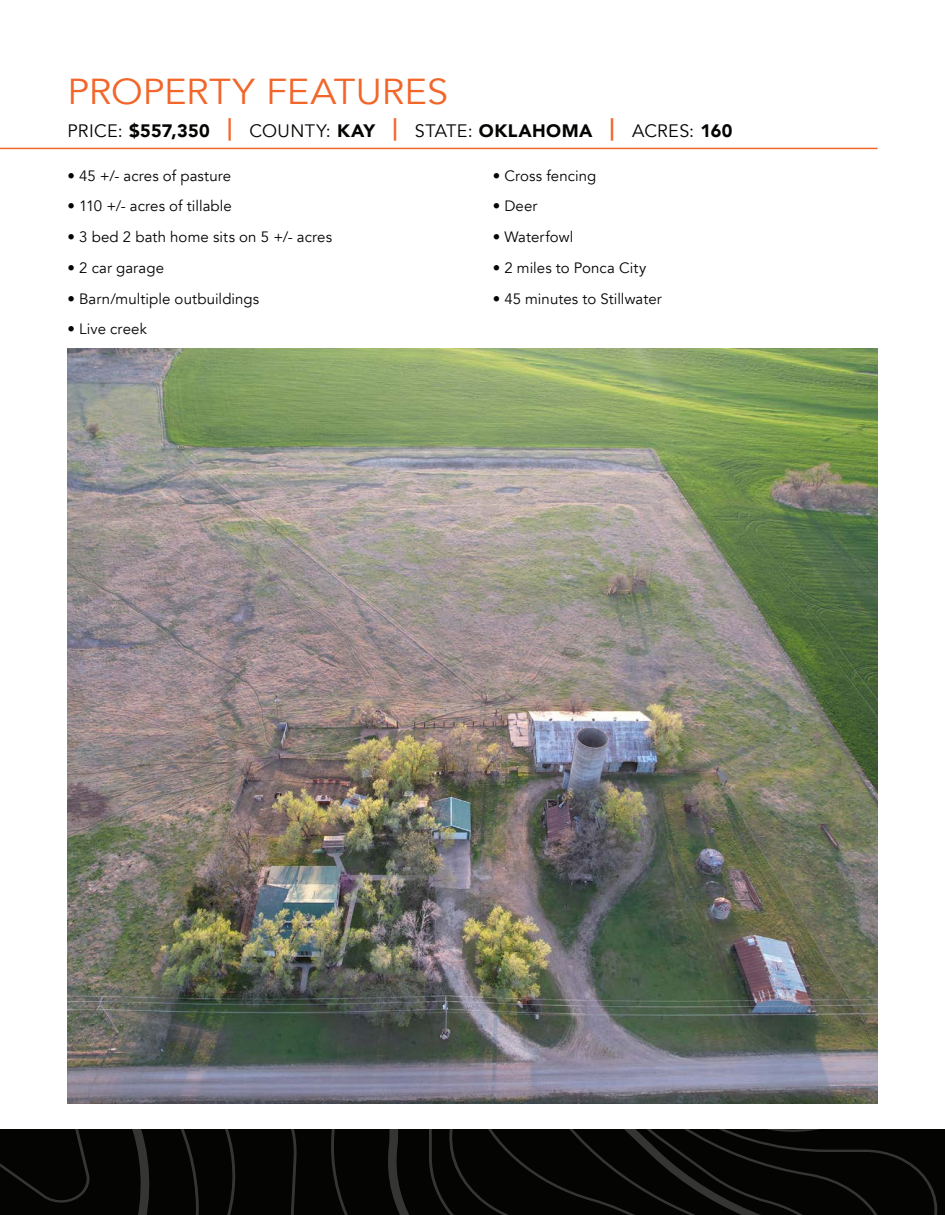
<style>
.page{position:relative;width:945px;height:1215px;background:#fff}
.page>*{position:absolute;margin:0;border:0;box-sizing:border-box;transform-origin:0 0}
.t1{font:36px "Avenir";color:#f2662a;scale:1.05 1}
.t2{font:18px "Avenir";letter-spacing:.02em;color:#040503}
.t3{font:15px "Avenir";letter-spacing:.005em;color:#040503}
.s1{font-weight:900}
.s2{font-weight:900;font-size:22.5px;color:#f2662a}
</style>
<div class="page">
<img style="left:68px;top:348px;width:810px;height:755px">
<hr style="left:0;top:148px;width:878px;height:1px;background:#f2662a">
<svg style="left:0;top:1129px;width:945px;height:86px"></svg>
<p class="t1" style="left:68px;top:70px;width:364px">PROPERTY FEATURES</p>
<p class="t2" style="left:68px;top:120px;width:666px">PRICE: <span class="s1">$557,350</span> <span class="s2">|</span> COUNTY: <span class="s1">KAY</span> <span class="s2">|</span> STATE: <span class="s1">OKLAHOMA</span> <span class="s2">|</span> ACRES: <span class="s1">160</span></p>
<p class="t3" style="left:68px;top:166px;width:165px">• 45 +/- acres of pasture</p>
<p class="t3" style="left:68px;top:197px;width:166px">• 110 +/- acres of tillable</p>
<p class="t3" style="left:68px;top:228px;width:266px">• 3 bed 2 bath home sits on 5 +/- acres</p>
<p class="t3" style="left:68px;top:259px;width:98px">• 2 car garage</p>
<p class="t3" style="left:68px;top:289px;width:193px">• Barn/multiple outbuildings</p>
<p class="t3" style="left:68px;top:320px;width:81px">• Live creek</p>
<p class="t3" style="left:493px;top:166px;width:105px">• Cross fencing</p>
<p class="t3" style="left:493px;top:197px;width:46px">• Deer</p>
<p class="t3" style="left:493px;top:228px;width:82px">• Waterfowl</p>
<p class="t3" style="left:493px;top:259px;width:155px">• 2 miles to Ponca City</p>
<p class="t3" style="left:493px;top:289px;width:171px">• 45 minutes to Stillwater</p>
</div>
